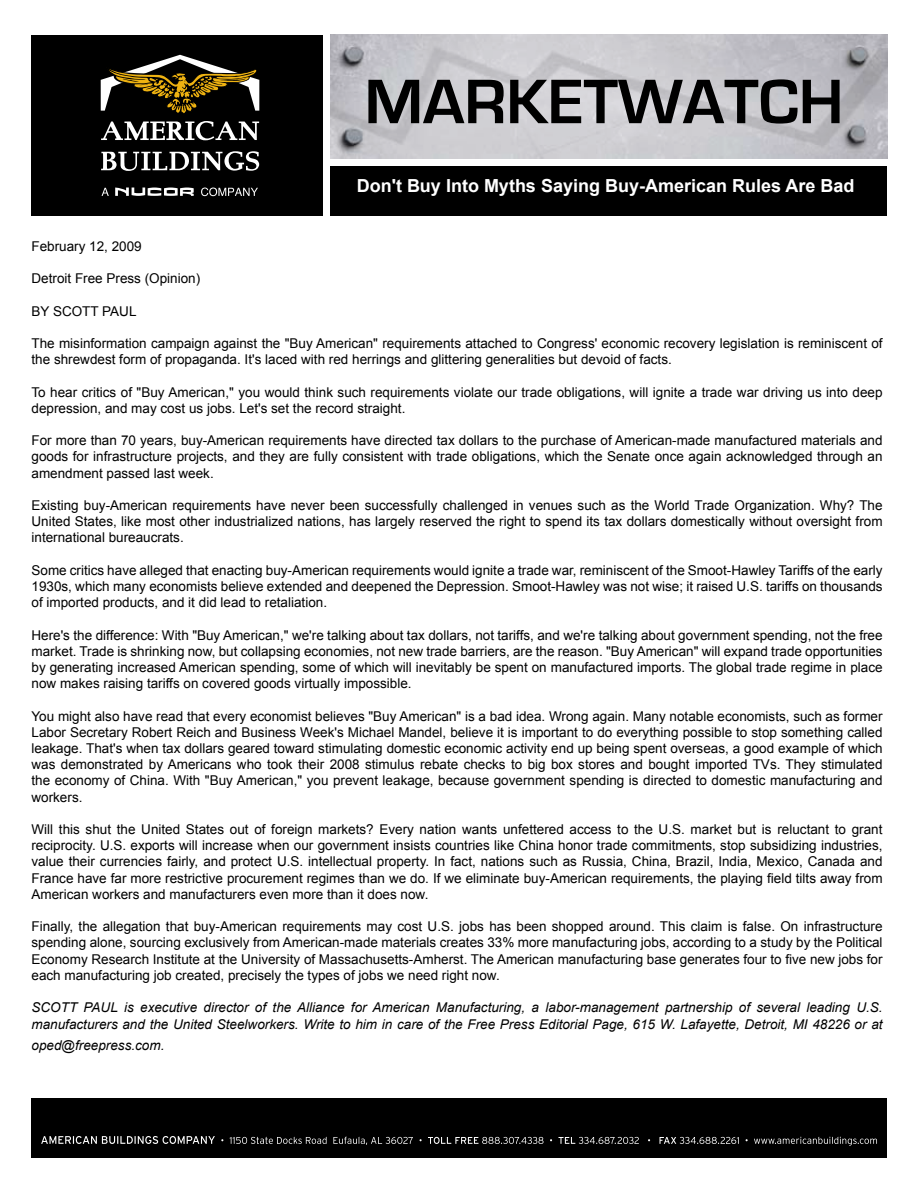
<style>
.page{position:relative;width:918px;height:1188px;background:#fff}
.page>*{position:absolute;margin:0;border:0;box-sizing:border-box;transform-origin:0 0}
.t1{font:700 18px "Arial";color:#fff}
.t2{font:13.5px/16.2px "Arial";color:#000;text-align:justify}
.t3{font:italic 13.5px/16.2px "Arial";color:#000}
</style>
<div class="page">
<img style="left:330px;top:35px;width:557px;height:124px">
<svg style="left:368px;top:79px;width:472px;height:45px;background:#6f6f71"></svg>
<div style="left:32px;top:35px;width:291px;height:181px;background:#000"></div>
<svg style="left:101px;top:121px;width:158px;height:19px"></svg>
<svg style="left:101px;top:151px;width:158px;height:20px"></svg>
<svg style="left:101px;top:55px;width:158px;height:59px"></svg>
<svg style="left:115px;top:188px;width:79px;height:8px"></svg>
<svg style="left:102px;top:188px;width:7px;height:8px"></svg>
<svg style="left:201px;top:188px;width:57px;height:8px"></svg>
<div style="left:330px;top:166px;width:557px;height:50px;background:#000"></div>
<div style="left:32px;top:1098px;width:855px;height:59px;background:#000"></div>
<svg style="left:41px;top:1136px;width:836px;height:10px"></svg>
<h1 class="t1" style="left:357px;top:174px;width:499px">Don't Buy Into Myths Saying Buy-American Rules Are Bad</h1>
<p class="t2" style="left:32px;top:238px;width:112px">February 12, 2009</p>
<p class="t2" style="left:32px;top:271px;width:170px">Detroit Free Press (Opinion)</p>
<p class="t2" style="left:32px;top:303px;width:107px">BY SCOTT PAUL</p>
<p class="t2" style="left:32px;top:335px;width:853px">The misinformation campaign against the "Buy American" requirements attached to Congress' economic recovery legislation is reminiscent of the shrewdest form of propaganda. It's laced with red herrings and glittering generalities but devoid of facts.</p>
<p class="t2" style="left:32px;top:384px;width:853px">To hear critics of "Buy American," you would think such requirements violate our trade obligations, will ignite a trade war driving us into deep depression, and may cost us jobs. Let's set the record straight.</p>
<p class="t2" style="left:32px;top:433px;width:853px">For more than 70 years, buy-American requirements have directed tax dollars to the purchase of American-made manufactured materials and goods for infrastructure projects, and they are fully consistent with trade obligations, which the Senate once again acknowledged through an amendment passed last week.</p>
<p class="t2" style="left:32px;top:497px;width:853px">Existing buy-American requirements have never been successfully challenged in venues such as the World Trade Organization. Why? The United States, like most other industrialized nations, has largely reserved the right to spend its tax dollars domestically without oversight from international bureaucrats.</p>
<p class="t2" style="left:32px;top:562px;width:853px">Some critics have alleged that enacting buy-American requirements would ignite a trade war, reminiscent of the Smoot-Hawley Tariffs of the early 1930s, which many economists believe extended and deepened the Depression. Smoot-Hawley was not wise; it raised U.S. tariffs on thousands of imported products, and it did lead to retaliation.</p>
<p class="t2" style="left:32px;top:627px;width:853px">Here's the difference: With "Buy American," we're talking about tax dollars, not tariffs, and we're talking about government spending, not the free market. Trade is shrinking now, but collapsing economies, not new trade barriers, are the reason. "Buy American" will expand trade opportunities by generating increased American spending, some of which will inevitably be spent on manufactured imports. The global trade regime in place now makes raising tariffs on covered goods virtually impossible.</p>
<p class="t2" style="left:32px;top:708px;width:853px">You might also have read that every economist believes "Buy American" is a bad idea. Wrong again. Many notable economists, such as former Labor Secretary Robert Reich and Business Week's Michael Mandel, believe it is important to do everything possible to stop something called leakage. That's when tax dollars geared toward stimulating domestic economic activity end up being spent overseas, a good example of which was demonstrated by Americans who took their 2008 stimulus rebate checks to big box stores and bought imported TVs. They stimulated the economy of China. With "Buy American," you prevent leakage, because government spending is directed to domestic manufacturing and workers.</p>
<p class="t2" style="left:32px;top:821px;width:853px">Will this shut the United States out of foreign markets? Every nation wants unfettered access to the U.S. market but is reluctant to grant reciprocity. U.S. exports will increase when our government insists countries like China honor trade commitments, stop subsidizing industries, value their currencies fairly, and protect U.S. intellectual property. In fact, nations such as Russia, China, Brazil, India, Mexico, Canada and France have far more restrictive procurement regimes than we do. If we eliminate buy-American requirements, the playing field tilts away from American workers and manufacturers even more than it does now.</p>
<p class="t2" style="left:32px;top:919px;width:853px">Finally, the allegation that buy-American requirements may cost U.S. jobs has been shopped around. This claim is false. On infrastructure spending alone, sourcing exclusively from American-made materials creates 33% more manufacturing jobs, according to a study by the Political Economy Research Institute at the University of Massachusetts-Amherst. The American manufacturing base generates four to five new jobs for each manufacturing job created, precisely the types of jobs we need right now.</p>
<p class="t3" style="left:32px;top:1000px;width:853px">SCOTT PAUL is executive director of the Alliance for American Manufacturing, a labor-management partnership of several leading U.S. manufacturers and the United Steelworkers. Write to him in care of the Free Press Editorial Page, 615 W. Lafayette, Detroit, MI 48226 or at</p>
<p class="t3" style="left:32px;top:1037px;width:135px">oped@freepress.com.</p>
</div>
